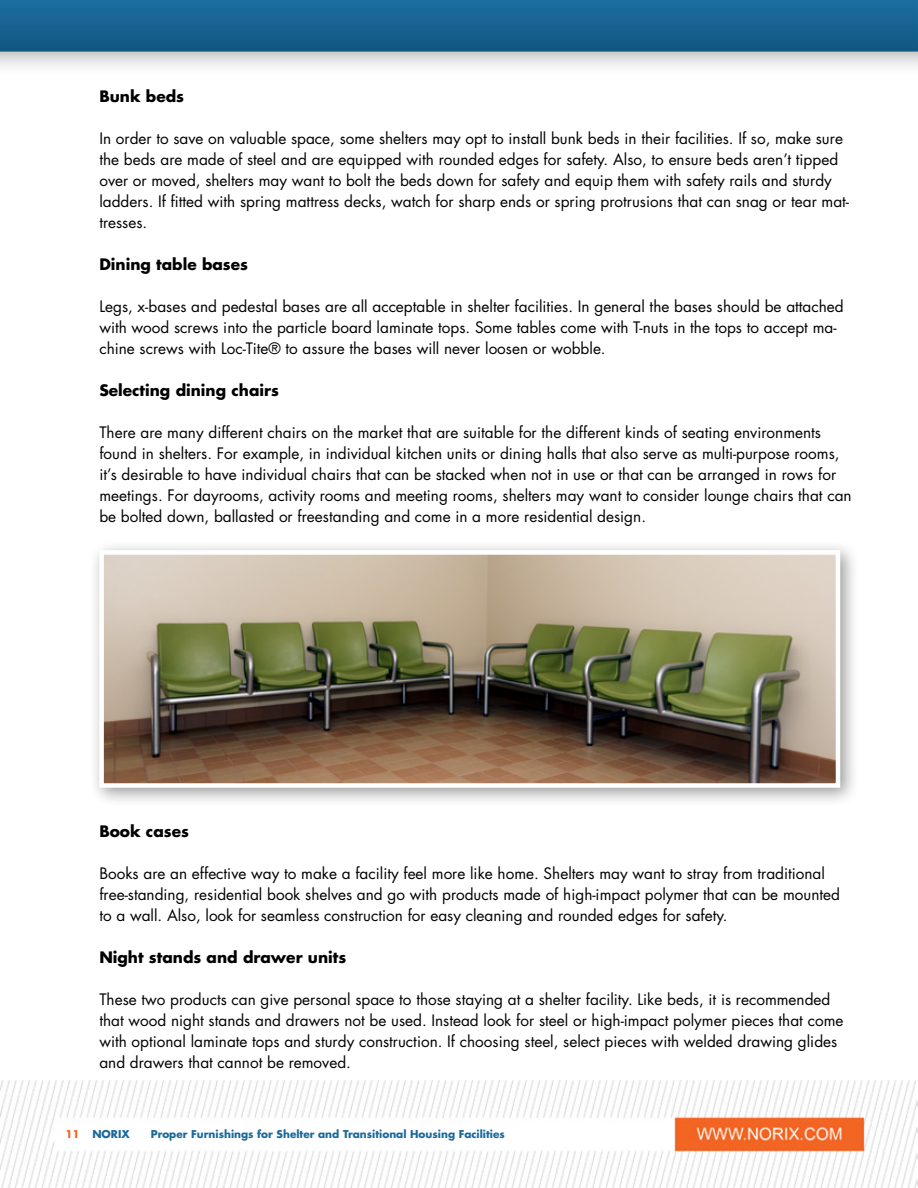
<style>
.page{position:relative;width:918px;height:1188px;background:#fff}
.page>*{position:absolute;margin:0;border:0;box-sizing:border-box;transform-origin:0 0}
.t1{font:15.3px/21px "Futura Std";color:#000}
.t2{font:700 15.3px "Futura Std";color:#000}
.t3{font:700 10.5px "Futura Std";color:#1a699c}
.s1{color:#f26522}
</style>
<div class="page">
<img style="left:0;top:0;width:918px;height:1188px">
<div style="left:89px;top:540px;width:771px;height:268px;background:#000;opacity:.4"></div>
<img style="left:104px;top:555px;width:731px;height:228px">
<div style="left:99px;top:550px;width:741px;height:238px;border:4px solid #fff"></div>
<p class="t2" style="left:99px;top:86px;width:86px">Bunk beds</p>
<p class="t1" style="left:99px;top:128px;width:751px">In order to save on valuable space, some shelters may opt to install bunk beds in their facilities. If so, make sure the beds are made of steel and are equipped with rounded edges for safety. Also, to ensure beds aren’t tipped over or moved, shelters may want to bolt the beds down for safety and equip them with safety rails and sturdy ladders. If fitted with spring mattress decks, watch for sharp ends or spring protrusions that can snag or tear mat&shy;tresses.</p>
<p class="t2" style="left:99px;top:254px;width:150px">Dining table bases</p>
<p class="t1" style="left:99px;top:296px;width:746px">Legs, x-bases and pedestal bases are all acceptable in shelter facilities. In general the bases should be attached with wood screws into the particle board laminate tops. Some tables come with T-nuts in the tops to accept ma&shy;chine screws with Loc-Tite® to assure the bases will never loosen or wobble.</p>
<p class="t2" style="left:99px;top:380px;width:181px">Selecting dining chairs</p>
<p class="t1" style="left:99px;top:422px;width:754px">There are many different chairs on the market that are suitable for the different kinds of seating environments found in shelters. For example, in individual kitchen units or dining halls that also serve as multi-purpose rooms, it’s desirable to have individual chairs that can be stacked when not in use or that can be arranged in rows for meetings. For dayrooms, activity rooms and meeting rooms, shelters may want to consider lounge chairs that can be bolted down, ballasted or freestanding and come in a more residential design.</p>
<p class="t2" style="left:99px;top:821px;width:91px">Book cases</p>
<p class="t1" style="left:99px;top:863px;width:742px">Books are an effective way to make a facility feel more like home. Shelters may want to stray from traditional free-standing, residential book shelves and go with products made of high-impact polymer that can be mounted to a wall. Also, look for seamless construction for easy cleaning and rounded edges for safety.</p>
<p class="t2" style="left:99px;top:947px;width:248px">Night stands and drawer units</p>
<p class="t1" style="left:99px;top:989px;width:746px">These two products can give personal space to those staying at a shelter facility. Like beds, it is recommended that wood night stands and drawers not be used. Instead look for steel or high-impact polymer pieces that come with optional laminate tops and sturdy construction. If choosing steel, select pieces with welded drawing glides and drawers that cannot be removed.</p>
<p class="t3" style="left:65px;top:1127px;width:24px"><span class="s1">11</span> NORI</p>
<p class="t3" style="left:121px;top:1127px;width:10px">X</p>
<p class="t3" style="left:151px;top:1127px;width:356px">Proper Furnishings for Shelter and Transitional Housing Facilities</p>
</div>
